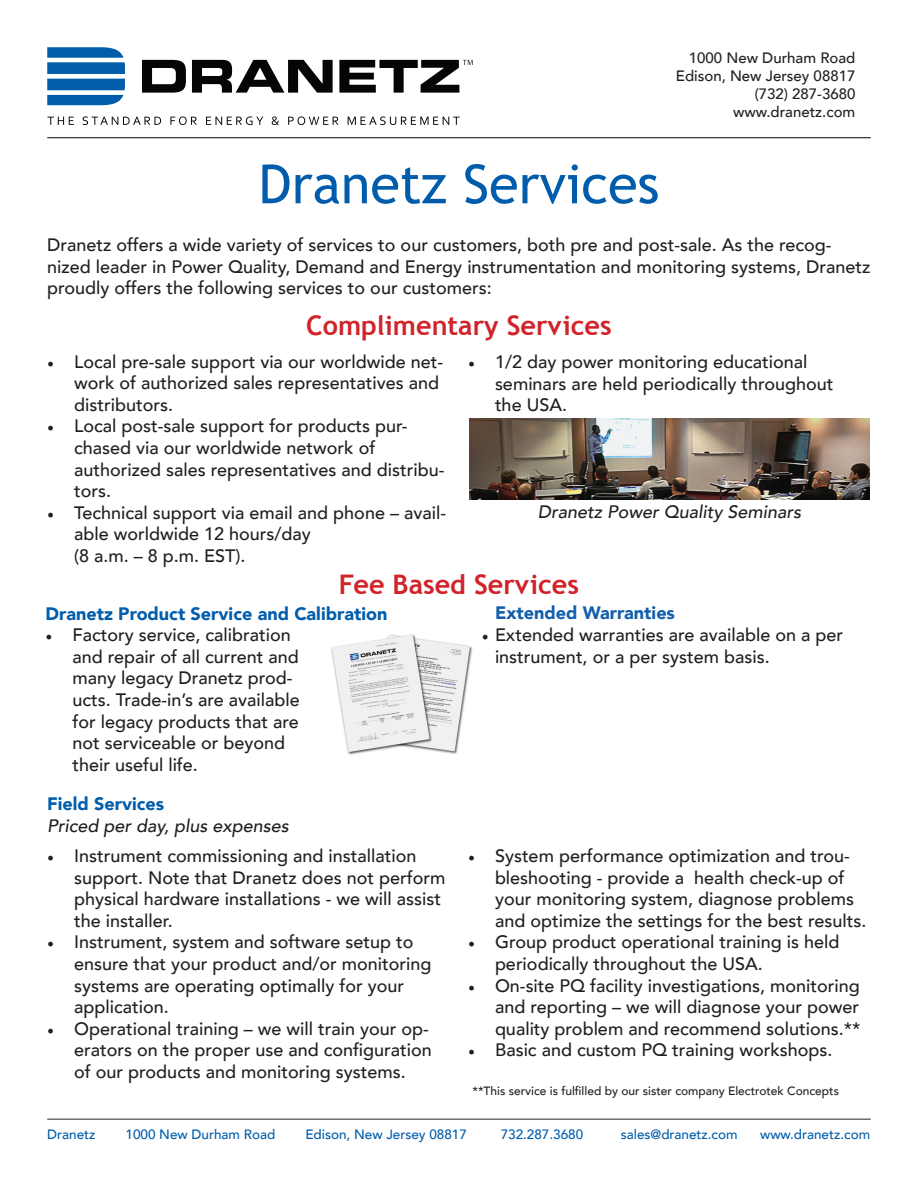
<style>
.page{position:relative;width:918px;height:1188px;background:#fff}
.page>*{position:absolute;margin:0;border:0;box-sizing:border-box;transform-origin:0 0}
.t1{font:54px "Trebuchet MS";color:#015dab}
.t2{font:700 27px "Trebuchet MS";color:#d1232a}
.t3{font:500 18px/21.6px "Avenir";color:#231f20}
.t4{font:italic 500 18px "Avenir";color:#231f20}
.t5{font:900 18px "Avenir";color:#015dab}
.t6{font:900 18px "Avenir";color:#135ead}
.t7{font:500 15px "Avenir";color:#231f20}
.t8{font:500 13.5px "Avenir";color:#015dab}
.t9{font:500 12px "Avenir";color:#231f20}
.s1{font-family:"Minion Pro";font-weight:400}
.s2{color:#135ead}
</style>
<div class="page">
<svg style="left:142px;top:60px;width:44px;height:33px"></svg>
<svg style="left:192px;top:60px;width:141px;height:33px"></svg>
<svg style="left:47px;top:47px;width:78px;height:58px"></svg>
<svg style="left:47px;top:117px;width:27px;height:8px"></svg>
<svg style="left:83px;top:116px;width:78px;height:9px"></svg>
<svg style="left:170px;top:116px;width:27px;height:9px"></svg>
<svg style="left:206px;top:116px;width:57px;height:9px"></svg>
<svg style="left:272px;top:116px;width:7px;height:9px"></svg>
<svg style="left:288px;top:116px;width:50px;height:9px"></svg>
<svg style="left:348px;top:116px;width:112px;height:9px"></svg>
<svg style="left:339px;top:60px;width:134px;height:33px"></svg>
<hr style="left:47px;top:137px;width:824px;height:1px;background:#231f20">
<img style="left:470px;top:418px;width:399px;height:81px">
<img style="left:331px;top:634px;width:142px;height:121px">
<hr style="left:47px;top:1119px;width:824px;height:1px;background:#231f20">
<p class="t1" style="left:258px;top:152px;width:402px">Dranetz Services</p>
<p class="t7" style="left:689px;top:44px;width:168px">1000 New Durham Road</p>
<p class="t7" style="left:676px;top:62px;width:181px">Edison, New Jersey 08817</p>
<p class="t7" style="left:755px;top:80px;width:102px">(732) 287-3680</p>
<p class="t7" style="left:733px;top:98px;width:124px">www.dranetz.com</p>
<p class="t3" style="left:47px;top:233px;width:825px">Dranetz offers a wide variety of services to our customers, both pre and post-sale. As the recog&shy;nized leader in Power Quality, Demand and Energy instrumentation and monitoring systems, Dranetz proudly offers the following services to our customers:</p>
<p class="t2" style="left:306px;top:309px;width:307px">Complimentary Services</p>
<p class="t3" style="left:74px;top:350px;width:370px;text-indent:-27px"><span class="s1">•</span> Local pre-sale support via our worldwide net&shy;work of authorized sales representatives and distributors.</p>
<p class="t3" style="left:74px;top:414px;width:372px;text-indent:-27px"><span class="s1">•</span> Local post-sale support for products pur&shy;chased via our worldwide network of authorized sales representatives and distribu&shy;tors.</p>
<p class="t3" style="left:74px;top:501px;width:373px;text-indent:-27px"><span class="s1">•</span> Technical support via email and phone – avail&shy;able worldwide 12 hours/day<br>(8 a.m. – 8 p.m. EST).</p>
<p class="t3" style="left:495px;top:350px;width:340px;text-indent:-27px"><span class="s1">•</span> 1/2 day power monitoring educational seminars are held periodically throughout the USA.</p>
<p class="t4" style="left:538px;top:501px;width:265px">Dranetz Power Quality Seminars</p>
<p class="t2" style="left:339px;top:567px;width:242px">Fee Based Services</p>
<p class="t5" style="left:45px;top:598px;width:343px">Dranetz Product Service and Calibration</p>
<p class="t3" style="left:72px;top:623px;width:229px;text-indent:-27px"><span class="s1">•</span> Factory service, calibration and repair of all current and many legacy Dranetz prod&shy;ucts. Trade-in’s are available for legacy products that are not serviceable or beyond their useful life.</p>
<p class="t5" style="left:47px;top:788px;width:119px">Field Services</p>
<p class="t4" style="left:47px;top:815px;width:243px">Priced per day, plus expenses</p>
<p class="t3" style="left:74px;top:844px;width:373px;text-indent:-27px"><span class="s1">•</span> Instrument commissioning and installation support. Note that Dranetz does not perform physical hardware installations - we will assist the installer.</p>
<p class="t3" style="left:74px;top:930px;width:359px;text-indent:-27px"><span class="s1">•</span> Instrument, system and software setup to ensure that your product and/or monitoring systems are operating optimally for your application.</p>
<p class="t3" style="left:74px;top:1017px;width:359px;text-indent:-27px"><span class="s1">•</span> Operational training – we will train your op&shy;erators on the proper use and configuration of our products and monitoring systems.</p>
<p class="t6" style="left:495px;top:598px;width:181px">Extended Warranties</p>
<p class="t3" style="left:495px;top:623px;width:350px;text-indent:-13px"><span class="s1">•</span> Extended warranties are available on a per instrument, or a per system basis.</p>
<p class="t3" style="left:495px;top:844px;width:373px;text-indent:-27px"><span class="s1">•</span> System performance optimization and trou&shy;bleshooting - provide a health check-up of your monitoring system, diagnose problems and optimize the settings for the best results.</p>
<p class="t3" style="left:495px;top:930px;width:346px;text-indent:-27px"><span class="s1">•</span> Group product operational training is held periodically throughout the USA.</p>
<p class="t3" style="left:495px;top:974px;width:367px;text-align:justify;text-indent:-27px"><span class="s1">•</span> On-site PQ facility investigations, monitoring and reporting – we will diagnose your power quality problem and recommend solutions.**</p>
<p class="t3" style="left:468px;top:1038px;width:366px"><span class="s1">•</span> Basic and custom PQ training workshops.</p>
<p class="t9" style="left:472px;top:1080px;width:368px">**This service is fulfilled by our sister company Electrotek Concepts</p>
<p class="t8" style="left:47px;top:1123px;width:50px">Dranetz</p>
<p class="t8" style="left:126px;top:1123px;width:151px">1000 New Durham Road</p>
<p class="t8" style="left:305px;top:1123px;width:163px">Edison, New Jersey 08817</p>
<p class="t8" style="left:501px;top:1123px;width:84px">732.287.3680</p>
<p class="t8" style="left:621px;top:1123px;width:118px">sales@dranetz.com</p>
<p class="t8" style="left:760px;top:1123px;width:112px">www.dranetz.co<span class="s2">m</span></p>
</div>
